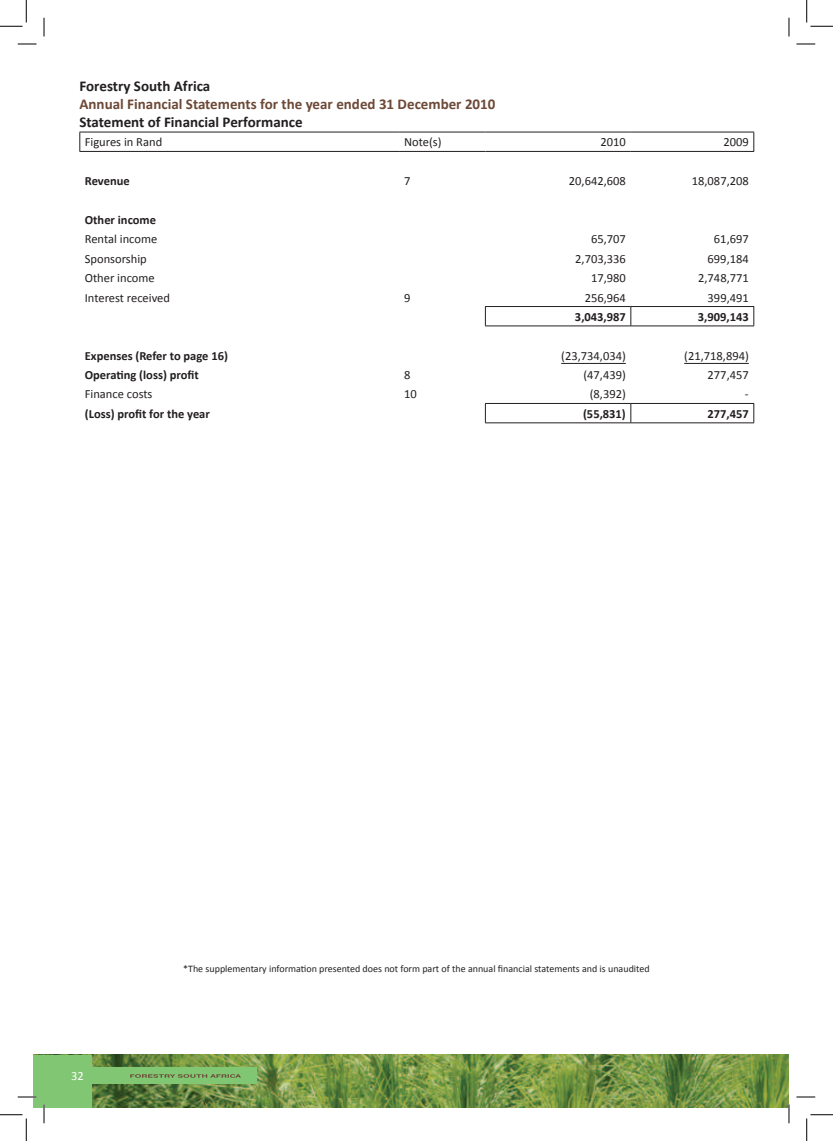
<style>
.page{position:relative;width:833px;height:1141px;background:#fff}
.page>*{position:absolute;margin:0;border:0;box-sizing:border-box;transform-origin:0 0}
.t1{font:700 15px "Calibri";color:#6d4937}
.t2{font:700 15px "Calibri";color:#231f20}
.t3{font:12.5px "Calibri";color:#231f20}
.t4{font:700 12.5px "Calibri";color:#231f20}
.t5{font:12.5px "Calibri";color:#fff}
.t6{font:10px "Calibri";color:#231f20}
</style>
<div class="page">
<img style="left:33px;top:1054px;width:755px;height:53px">
<div style="left:75px;top:1066px;width:181px;height:17px;background:#80c673"></div>
<div style="left:33px;top:1055px;width:58px;height:52px;background:#80c673"></div>
<svg style="left:130px;top:1074px;width:111px;height:3px"></svg>
<hr style="left:630px;top:306px;width:123px;height:1px;background:#231f20">
<svg style="left:753px;top:307px;width:1px;height:18px"></svg>
<hr style="left:630px;top:325px;width:123px;height:1px;background:#231f20">
<hr style="left:485px;top:306px;width:145px;height:1px;background:#231f20">
<svg style="left:485px;top:307px;width:1px;height:18px"></svg>
<svg style="left:630px;top:307px;width:1px;height:18px"></svg>
<hr style="left:485px;top:325px;width:145px;height:1px;background:#231f20">
<hr style="left:630px;top:403px;width:123px;height:1px;background:#231f20">
<svg style="left:753px;top:404px;width:1px;height:18px"></svg>
<hr style="left:630px;top:422px;width:123px;height:1px;background:#231f20">
<hr style="left:485px;top:403px;width:145px;height:1px;background:#231f20">
<svg style="left:485px;top:404px;width:1px;height:18px"></svg>
<svg style="left:630px;top:404px;width:1px;height:18px"></svg>
<hr style="left:485px;top:422px;width:145px;height:1px;background:#231f20">
<hr style="left:79px;top:132px;width:320px;height:1px;background:#231f20">
<svg style="left:79px;top:132px;width:1px;height:19px"></svg>
<hr style="left:399px;top:132px;width:86px;height:1px;background:#231f20">
<hr style="left:485px;top:132px;width:145px;height:1px;background:#231f20">
<hr style="left:630px;top:132px;width:123px;height:1px;background:#231f20">
<svg style="left:753px;top:132px;width:1px;height:19px"></svg>
<hr style="left:79px;top:151px;width:320px;height:1px;background:#231f20">
<hr style="left:399px;top:151px;width:86px;height:1px;background:#231f20">
<hr style="left:485px;top:151px;width:145px;height:1px;background:#231f20">
<hr style="left:630px;top:151px;width:123px;height:1px;background:#231f20">
<hr style="left:561px;top:363px;width:64px;height:1px;background:#231f20">
<hr style="left:683px;top:363px;width:65px;height:1px;background:#231f20">
<svg style="left:18px;top:43px;width:18px;height:2px"></svg>
<svg style="left:796px;top:43px;width:18px;height:2px"></svg>
<svg style="left:18px;top:1096px;width:18px;height:1px"></svg>
<svg style="left:796px;top:1096px;width:18px;height:1px"></svg>
<svg style="left:43px;top:18px;width:2px;height:18px"></svg>
<svg style="left:43px;top:1104px;width:2px;height:19px"></svg>
<svg style="left:788px;top:18px;width:1px;height:18px"></svg>
<svg style="left:787px;top:1104px;width:2px;height:19px"></svg>
<svg style="left:0;top:0;width:27px;height:27px"></svg>
<svg style="left:0;top:1114px;width:27px;height:26px"></svg>
<svg style="left:806px;top:0;width:26px;height:27px"></svg>
<svg style="left:806px;top:1114px;width:26px;height:26px"></svg>
<p class="t2" style="left:79px;top:76px;width:132px">Forestry South Africa</p>
<p class="t1" style="left:79px;top:94px;width:417px">Annual Financial Statements for the year ended 31 December 2010</p>
<p class="t2" style="left:79px;top:112px;width:224px">Statement of Financial Performance</p>
<p class="t3" style="left:85px;top:134px;width:79px">Figures in Rand</p>
<p class="t3" style="left:404px;top:134px;width:39px">Note(s)</p>
<p class="t3" style="left:600px;top:134px;width:27px">2010</p>
<p class="t3" style="left:723px;top:134px;width:27px">2009</p>
<p class="t4" style="left:85px;top:173px;width:46px">Revenue</p>
<p class="t3" style="left:404px;top:173px;width:8px">7</p>
<p class="t3" style="left:568px;top:173px;width:58px">20,642,608</p>
<p class="t3" style="left:691px;top:173px;width:58px">18,087,208</p>
<p class="t4" style="left:85px;top:212px;width:73px">Other income</p>
<p class="t3" style="left:85px;top:231px;width:74px">Rental income</p>
<p class="t3" style="left:590px;top:231px;width:36px">65,707</p>
<p class="t3" style="left:713px;top:231px;width:36px">61,697</p>
<p class="t3" style="left:85px;top:251px;width:63px">Sponsorship</p>
<p class="t3" style="left:575px;top:251px;width:52px">2,703,336</p>
<p class="t3" style="left:707px;top:251px;width:43px">699,184</p>
<p class="t3" style="left:85px;top:270px;width:71px">Other income</p>
<p class="t3" style="left:590px;top:270px;width:36px">17,980</p>
<p class="t3" style="left:697px;top:270px;width:52px">2,748,771</p>
<p class="t3" style="left:85px;top:289px;width:87px">Interest received</p>
<p class="t3" style="left:404px;top:289px;width:8px">9</p>
<p class="t3" style="left:584px;top:289px;width:43px">256,964</p>
<p class="t3" style="left:707px;top:289px;width:43px">399,491</p>
<p class="t4" style="left:574px;top:309px;width:52px">3,043,987</p>
<p class="t4" style="left:697px;top:309px;width:52px">3,909,143</p>
<p class="t4" style="left:85px;top:347px;width:145px">Expenses (Refer to page 16)</p>
<p class="t3" style="left:561px;top:347px;width:66px">(23,734,034)</p>
<p class="t3" style="left:683px;top:347px;width:66px">(21,718,894)</p>
<p class="t4" style="left:85px;top:367px;width:115px">Operating (loss) profit</p>
<p class="t3" style="left:404px;top:367px;width:8px">8</p>
<p class="t3" style="left:583px;top:367px;width:44px">(47,439)</p>
<p class="t3" style="left:707px;top:367px;width:43px">277,457</p>
<p class="t3" style="left:85px;top:386px;width:69px">Finance costs</p>
<p class="t3" style="left:404px;top:386px;width:14px">10</p>
<p class="t3" style="left:589px;top:386px;width:38px">(8,392)</p>
<p class="t3" style="left:744px;top:386px;width:5px">-</p>
<p class="t4" style="left:85px;top:405px;width:126px">(Loss) profit for the year</p>
<p class="t4" style="left:582px;top:405px;width:44px">(55,831)</p>
<p class="t4" style="left:707px;top:405px;width:43px">277,457</p>
<p class="t5" style="left:71px;top:1067px;width:14px">32</p>
<p class="t6" style="left:183px;top:962px;width:468px">*The supplementary information presented does not form part of the annual financial statements and is unaudited</p>
</div>
